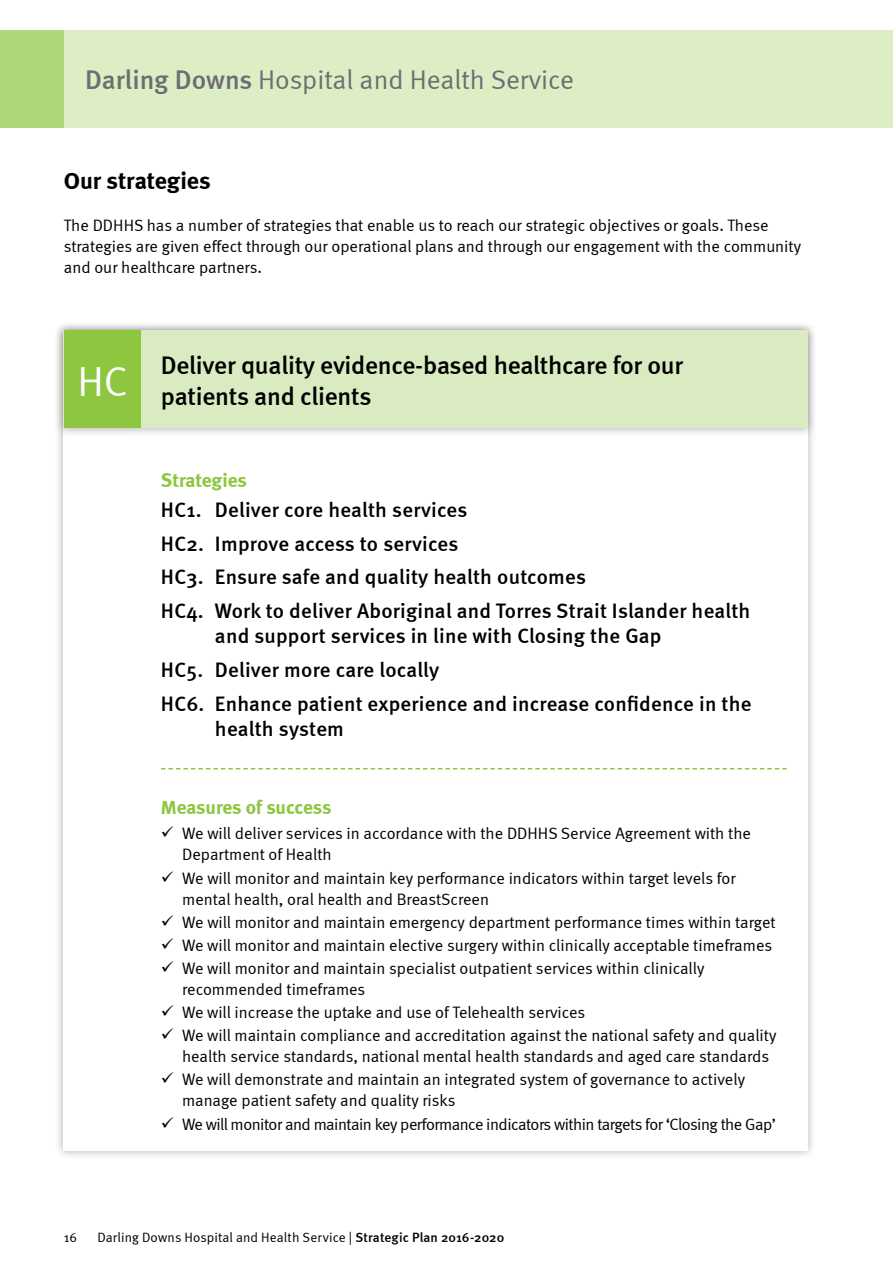
<style>
.page{position:relative;width:893px;height:1263px;background:#fff}
.page>*{position:absolute;margin:0;border:0;box-sizing:border-box;transform-origin:0 0}
.t1{font:27px "Meta Normal";color:#6d6e71}
.t2{font:500 25.5px/30.6px "Meta";letter-spacing:-.01em;color:#000}
.t3{font:700 24px "Meta";color:#000}
.t4{font:500 21px/33.8px "Meta";letter-spacing:.01em;color:#000}
.t5{font:700 19.5px "Meta";letter-spacing:-.005em;color:#8dc63f}
.t6{font:16.5px/23.1px "Meta Normal";color:#000}
.t7{font:16.5px/23.1px "Meta Normal";letter-spacing:-.03em;color:#000}
.t8{font:13.5px "Meta Normal";letter-spacing:.005em;color:#000}
.s1{font-family:"Meta";font-weight:500}
</style>
<div class="page">
<div style="left:54px;top:321px;width:763px;height:839px;background:#000;opacity:.3"></div>
<div style="left:63px;top:330px;width:745px;height:821px;background:#fff"></div>
<svg style="left:161px;top:768px;width:626px;height:1px"></svg>
<div style="left:54px;top:321px;width:763px;height:117px;background:#000;opacity:.3"></div>
<div style="left:63px;top:330px;width:745px;height:98px;background:#daebc1"></div>
<div style="left:64px;top:330px;width:76px;height:98px;background:#8dc63f"></div>
<div style="left:64px;top:30px;width:829px;height:98px;background:#ddeec5"></div>
<div style="left:0;top:30px;width:64px;height:98px;background:#afd778"></div>
<h1 class="t1" style="left:85px;top:64px;width:490px"><span class="s1">Darling Downs</span> Hospital and Health Service</h1>
<h3 class="t3" style="left:64px;top:166px;width:148px">Our strategies</h3>
<p class="t6" style="left:64px;top:215px;width:739px;line-height:21px">The DDHHS has a number of strategies that enable us to reach our strategic objectives or goals. These strategies are given effect through our operational plans and through our engagement with the community and our healthcare partners.</p>
<h2 class="t2" style="left:77px;top:350px;width:607px;text-indent:84px">Deliver quality evidence-based healthcare for our<br><sup>HC</sup> patients and clients</h2>
<p class="t5" style="left:161px;top:469px;width:87px">Strategies</p>
<p class="t4" style="left:161px;top:492px;width:591px">HC1. Deliver core health services<br>HC2. Improve access to services<br>HC3. Ensure safe and quality health outcomes<br>HC4. Work to deliver Aboriginal and Torres Strait Islander health</p>
<p class="t4" style="left:161px;top:619px;width:592px;text-indent:54px">and support services in line with Closing the Gap<br>HC5. Deliver more care locally<br>HC6. Enhance patient experience and increase confidence in the</p>
<p class="t4" style="left:215px;top:711px;width:131px">health system</p>
<p class="t5" style="left:161px;top:796px;width:172px">Measures of success</p>
<p class="t6" style="left:182px;top:823px;width:570px;line-height:21px">We will deliver services in accordance with the DDHHS Service Agreement with the<br>Department of Health</p>
<p class="t6" style="left:182px;top:867px;width:555px;line-height:21px">We will monitor and maintain key performance indicators within target levels for mental health, oral health and BreastScreen</p>
<p class="t6" style="left:182px;top:910px;width:595px">We will monitor and maintain emergency department performance times within target<br>We will monitor and maintain elective surgery within clinically acceptable timeframes<br>We will monitor and maintain specialist outpatient services within clinically</p>
<p class="t6" style="left:182px;top:977px;width:596px">recommended timeframes<br>We will increase the uptake and use of Telehealth services<br>We will maintain compliance and accreditation against the national safety and quality</p>
<p class="t6" style="left:182px;top:1045px;width:588px">health service standards, national mental health standards and aged care standards<br>We will demonstrate and maintain an integrated system of governance to actively</p>
<p class="t7" style="left:182px;top:1089px;width:595px">manage patient safety and quality risks<br>We will monitor and maintain key performance indicators within targets for ‘Closing the Gap’</p>
<p class="t8" style="left:64px;top:1229px;width:15px">16</p>
<p class="t8" style="left:97px;top:1229px;width:408px">Darling Downs Hospital and Health Service | <span class="s1">Strategic Plan 2016-2020</span></p>
</div>
